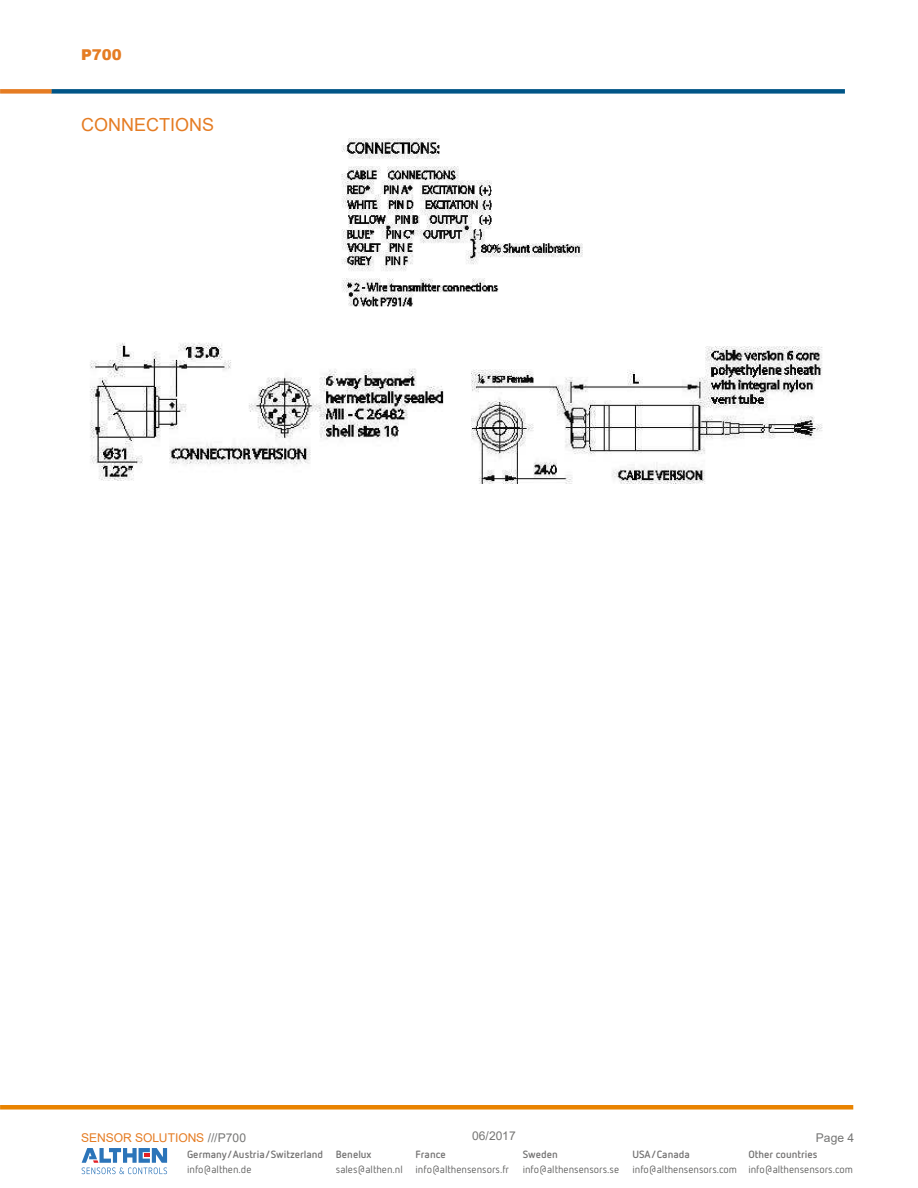
<style>
.page{position:relative;width:918px;height:1188px;background:#fff}
.page>*{position:absolute;margin:0;border:0;box-sizing:border-box;transform-origin:0 0}
.t1{font:18px "Arial";color:#e57c23}
.t2{font:900 15px "Arial";color:#e57c23}
.t3{font:12px "Arial";color:#e57c23}
.t4{font:12px "Arial";color:#757574}
.t5{font:10.5px "Netto OT";color:#5c5c5b}
.t6{font:700 10.5px "Netto OT";color:#737272}
.s1{color:#757574}
</style>
<div class="page">
<div style="left:0;top:1105px;width:853px;height:5px;background:#e98300"></div>
<div style="left:51px;top:89px;width:794px;height:5px;background:#005587"></div>
<div style="left:0;top:89px;width:52px;height:5px;background:#e57c23"></div>
<img style="left:341px;top:139px;width:241px;height:168px">
<img style="left:90px;top:342px;width:354px;height:139px">
<img style="left:472px;top:346px;width:351px;height:138px">
<svg style="left:82px;top:1148px;width:85px;height:26px"></svg>
<h2 class="t2" style="left:81px;top:49px;width:42px">P700</h2>
<h1 class="t1" style="left:81px;top:118px;width:135px">CONNECTIONS</h1>
<p class="t3" style="left:81px;top:1133px;width:167px">SENSOR SOLUTIONS <span class="s1">///P700</span></p>
<p class="t4" style="left:472px;top:1131px;width:45px">06/2017</p>
<p class="t4" style="left:816px;top:1133px;width:40px">Page 4</p>
<p class="t6" style="left:187px;top:1150px;width:138px">Germany/Austria/Switzerland</p>
<p class="t5" style="left:187px;top:1165px;width:66px">info@althen.de</p>
<p class="t6" style="left:336px;top:1150px;width:37px">Benelux</p>
<p class="t5" style="left:336px;top:1165px;width:69px">sales@althen.nl</p>
<p class="t6" style="left:416px;top:1150px;width:32px">France</p>
<p class="t5" style="left:416px;top:1165px;width:95px">info@althensensors.fr</p>
<p class="t6" style="left:523px;top:1150px;width:37px">Sweden</p>
<p class="t5" style="left:523px;top:1165px;width:98px">info@althensensors.se</p>
<p class="t6" style="left:632px;top:1150px;width:59px">USA/Canada</p>
<p class="t5" style="left:632px;top:1165px;width:106px">info@althensensors.com</p>
<p class="t6" style="left:748px;top:1150px;width:71px">Other countries</p>
<p class="t5" style="left:748px;top:1165px;width:106px">info@althensensors.com</p>
</div>
